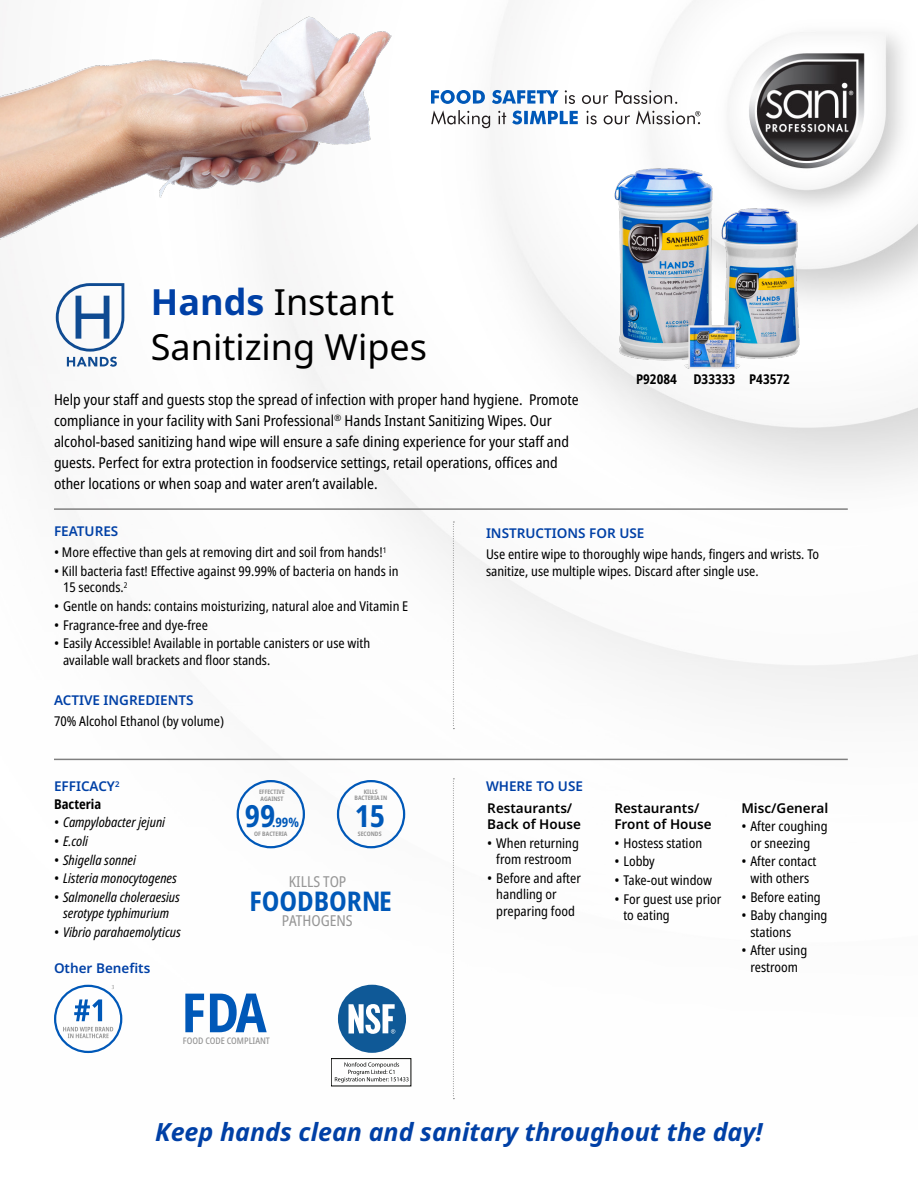
<style>
.page{position:relative;width:918px;height:1188px;background:#fff}
.page>*{position:absolute;margin:0;border:0;box-sizing:border-box;transform-origin:0 0}
.t1{font:700 condensed 54.15px "Noto Sans";color:#0058b8}
.t2{font:36px "Noto Sans";color:#000}
.t3{font:700 condensed 30.6px "Noto Sans";color:#0058b8}
.t4{font:700 condensed 27.15px "Noto Sans";color:#0058b8}
.t5{font:italic 700 25.05px "Noto Sans";color:#0040a6}
.t6{font:condensed 15px/21px "Noto Sans";color:#000}
.t7{font:condensed 15px "Noto Sans";color:#969696}
.t8{font:condensed 13.5px/16.5px "Noto Sans";color:#000}
.t9{font:italic condensed 13.5px/16.5px "Noto Sans";color:#000;text-align:center}
.t10{font:600 13.5px "Noto Sans";color:#0040a6}
.t11{font:600 13.5px/16.5px "Noto Sans";color:#000}
.t12{font:700 condensed 13.5px "Noto Sans";color:#000}
.t13{font:700 condensed 13.05px "Noto Sans";color:#0058b8}
.t14{font:500 condensed 9px "Noto Sans";color:#969696}
.t15{font:700 condensed 6.15px/6.3px "Noto Sans";color:#969696}
.s1{font-weight:700;color:#0040a6}
</style>
<div class="page">
<img style="left:5px;top:0;width:913px;height:1100px">
<svg style="left:535px;top:90px;width:24px;height:14px"></svg>
<svg style="left:535px;top:111px;width:43px;height:14px"></svg>
<svg style="left:565px;top:90px;width:112px;height:14px"></svg>
<svg style="left:586px;top:110px;width:114px;height:15px"></svg>
<hr style="left:54px;top:508px;width:794px;height:2px;background:#808080">
<svg style="left:56px;top:283px;width:68px;height:84px"></svg>
<img style="left:0;top:0;width:535px;height:256px">
<hr style="left:54px;top:759px;width:794px;height:1px;background:#808080">
<svg style="left:453px;top:778px;width:1px;height:321px"></svg>
<svg style="left:453px;top:522px;width:1px;height:207px"></svg>
<div style="left:237px;top:780px;width:68px;height:68px;border:2px solid #0058b8;border-radius:50%"></div>
<div style="left:337px;top:780px;width:68px;height:68px;border:2px solid #0058b8;border-radius:50%"></div>
<svg style="left:335px;top:1062px;width:74px;height:21px"></svg>
<div style="left:338px;top:985px;width:68px;height:68px;background:#0f5997;border-radius:50%"></div>
<svg style="left:349px;top:1004px;width:46px;height:30px"></svg>
<div style="left:331px;top:1058px;width:80px;height:28px;border:1px solid #040503"></div>
<svg style="left:74px;top:999px;width:28px;height:22px"></svg>
<svg style="left:63px;top:1027px;width:50px;height:11px"></svg>
<div style="left:54px;top:985px;width:68px;height:68px;border:2px solid #0058b8;border-radius:50%"></div>
<img style="left:608px;top:148px;width:201px;height:231px">
<p class="t2" style="left:151px;top:277px;width:245px"><span class="s1">Hands</span> Instant</p>
<p class="t2" style="left:151px;top:322px;width:278px">Sanitizing Wipes</p>
<p class="t6" style="left:54px;top:390px;width:526px">Help your staff and guests stop the spread of infection with proper hand hygiene. Promote compliance in your facility with Sani Professional<sup>®</sup> Hands Instant Sanitizing Wipes. Our alcohol-based sanitizing hand wipe will ensure a safe dining experience for your staff and guests. Perfect for extra protection in foodservice settings, retail operations, offices and other locations or when soap and water aren’t available.</p>
<p class="t12" style="left:636px;top:370px;width:156px">P92084 D33333 P43572</p>
<p class="t10" style="left:54px;top:522px;width:66px">FEATURES</p>
<p class="t8" style="left:54px;top:544px;width:334px">• More effective than gels at removing dirt and soil from hands!<sup>1</sup></p>
<p class="t8" style="left:63px;top:563px;width:337px;text-indent:-9px">• Kill bacteria fast! Effective against 99.99% of bacteria on hands in<br>15 seconds.<sup>2</sup></p>
<p class="t8" style="left:54px;top:598px;width:356px">• Gentle on hands: contains moisturizing, natural aloe and Vitamin E</p>
<p class="t8" style="left:54px;top:617px;width:156px">• Fragrance-free and dye-free</p>
<p class="t8" style="left:63px;top:636px;width:309px;text-indent:-9px">• Easily Accessible! Available in portable canisters or use with available wall brackets and floor stands.</p>
<p class="t10" style="left:54px;top:690px;width:141px">ACTIVE INGREDIENTS</p>
<p class="t8" style="left:54px;top:713px;width:172px">70% Alcohol Ethanol (by volume)</p>
<p class="t10" style="left:54px;top:777px;width:67px">EFFICACY<sup>2</sup></p>
<p class="t12" style="left:54px;top:794px;width:49px">Bacteria</p>
<p class="t9" style="left:54px;top:814px;width:113px">• Campylobacter jejuni</p>
<p class="t9" style="left:54px;top:833px;width:36px">• E.coli</p>
<p class="t9" style="left:54px;top:852px;width:84px">• Shigella sonnei</p>
<p class="t9" style="left:54px;top:870px;width:125px">• Listeria monocytogenes</p>
<p class="t9" style="left:54px;top:889px;width:127px">• Salmonella choleraesius serotype typhimurium</p>
<p class="t9" style="left:54px;top:924px;width:128px">• Vibrio parahaemolyticus</p>
<p class="t10" style="left:54px;top:958px;width:98px">Other Benefits</p>
<p class="t15" style="left:259px;top:789px;width:27px">EFFECTIVE<br>AGAINST</p>
<p class="t15" style="left:254px;top:831px;width:35px">OF BACTERIA</p>
<h3 class="t3" style="left:245px;top:794px;width:32px">99</h3>
<p class="t13" style="left:272px;top:813px;width:28px">.99%</p>
<p class="t15" style="left:355px;top:789px;width:34px;text-align:center">KILLS<br>BACTERIA IN</p>
<p class="t15" style="left:358px;top:831px;width:25px">SECONDS</p>
<h3 class="t3" style="left:355px;top:793px;width:32px">15</h3>
<p class="t7" style="left:289px;top:872px;width:59px">KILLS TOP</p>
<p class="t7" style="left:282px;top:910px;width:72px">PATHOGENS</p>
<h3 class="t4" style="left:249px;top:882px;width:144px">FOODBORNE</h3>
<h1 class="t1" style="left:181px;top:974px;width:87px">FDA</h1>
<p class="t14" style="left:183px;top:1035px;width:89px">FOOD CODE COMPLIANT</p>
<p class="t10" style="left:486px;top:524px;width:160px">INSTRUCTIONS FOR USE</p>
<p class="t8" style="left:486px;top:547px;width:335px">Use entire wipe to thoroughly wipe hands, fingers and wrists. To sanitize, use multiple wipes. Discard after single use.</p>
<p class="t10" style="left:486px;top:777px;width:99px">WHERE TO USE</p>
<p class="t11" style="left:487px;top:800px;width:95px">Restaurants/<br>Back of House</p>
<p class="t8" style="left:487px;top:835px;width:93px;text-align:center">• When returning from restroom</p>
<p class="t8" style="left:496px;top:870px;width:86px;text-indent:-9px">• Before and after handling or preparing food</p>
<p class="t11" style="left:614px;top:800px;width:99px">Restaurants/<br>Front of House</p>
<p class="t8" style="left:614px;top:835px;width:89px">• Hostess station</p>
<p class="t8" style="left:614px;top:854px;width:42px">• Lobby</p>
<p class="t8" style="left:614px;top:872px;width:99px">• Take-out window</p>
<p class="t8" style="left:623px;top:891px;width:100px;text-indent:-9px">• For guest use prior to eating</p>
<p class="t11" style="left:741px;top:800px;width:88px">Misc/General</p>
<p class="t8" style="left:750px;top:819px;width:79px;text-indent:-9px">• After coughing or sneezing</p>
<p class="t8" style="left:741px;top:854px;width:77px;text-align:center">• After contact with others</p>
<p class="t8" style="left:741px;top:889px;width:81px">• Before eating</p>
<p class="t8" style="left:750px;top:908px;width:79px;text-indent:-9px">• Baby changing stations</p>
<p class="t8" style="left:741px;top:943px;width:67px;text-align:center">• After using restroom</p>
<p class="t5" style="left:155px;top:1115px;width:609px">Keep hands clean and sanitary throughout the day!</p>
</div>
